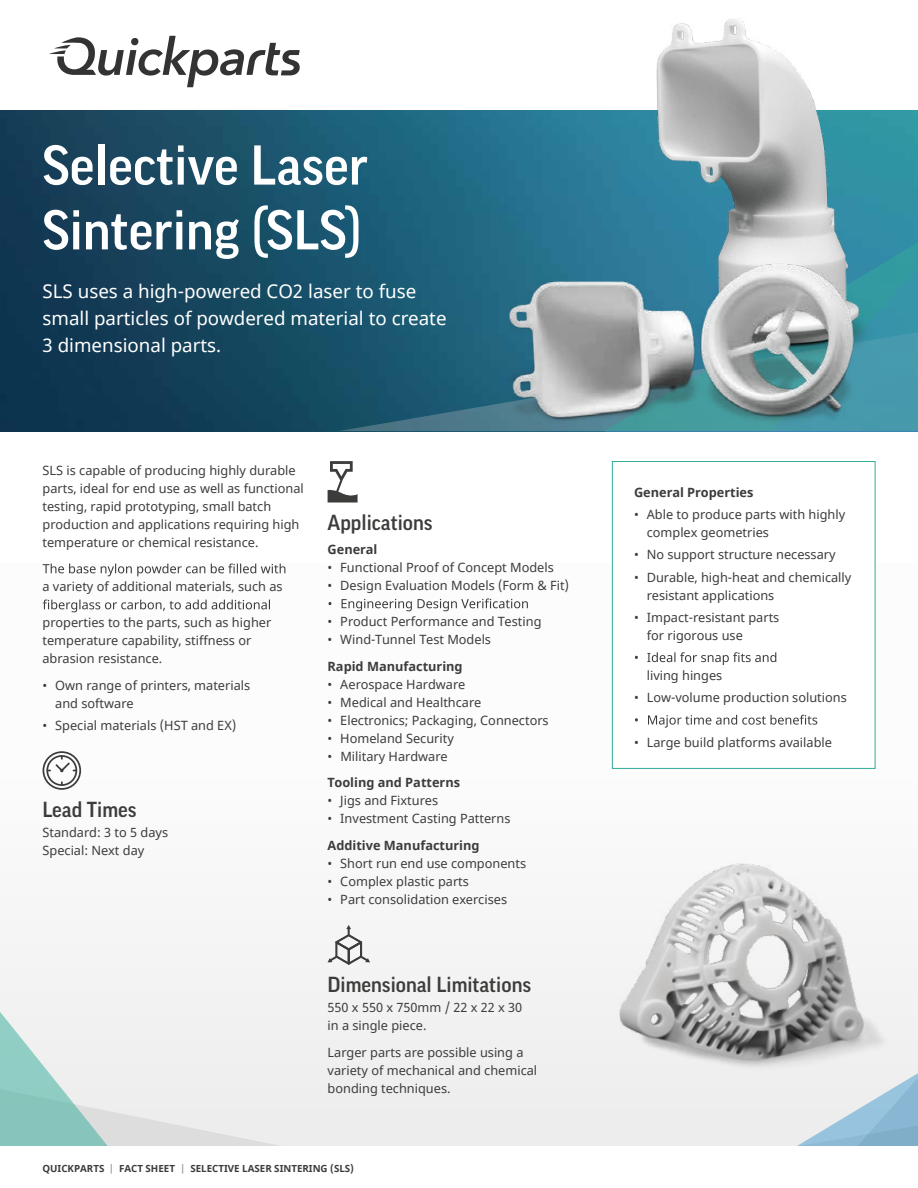
<style>
.page{position:relative;width:918px;height:1188px;background:#fff}
.page>*{position:absolute;margin:0;border:0;box-sizing:border-box;transform-origin:0 0}
.t1{font:500 54px/64.8px "Good Pro";color:#fff}
.t2{font:500 21px "Good Pro";color:#3c3c3b}
.t3{font:18.75px/27px "Noto Sans";color:#fff}
.t4{font:12.75px/18px "Noto Sans";color:#3c3c3b}
.t5{font:700 12.75px "Noto Sans";color:#3c3c3b}
.t6{font:700 9.75px "Noto Sans";color:#3c3c3b}
.s1{color:#9d9d9c}
</style>
<div class="page">
<div style="left:0;top:563px;width:918px;height:582px;background:#fbfbfb"></div>
<svg style="left:607px;top:1116px;width:311px;height:29px"></svg>
<img style="left:0;top:111px;width:598px;height:321px">
<svg style="left:338px;top:270px;width:146px;height:161px;background:#1e5b74"></svg>
<svg style="left:884px;top:388px;width:34px;height:44px"></svg>
<svg style="left:43px;top:564px;width:242px;height:12px"></svg>
<svg style="left:43px;top:600px;width:227px;height:12px"></svg>
<svg style="left:43px;top:751px;width:38px;height:39px"></svg>
<div style="left:612px;top:462px;width:263px;height:306px;background:#fff"></div>
<svg style="left:647px;top:652px;width:129px;height:13px"></svg>
<svg style="left:648px;top:715px;width:169px;height:13px"></svg>
<div style="left:612px;top:461px;width:263px;height:308px;border:1px solid #31ac99"></div>
<svg style="left:328px;top:461px;width:30px;height:42px"></svg>
<svg style="left:342px;top:598px;width:186px;height:13px"></svg>
<svg style="left:0;top:925px;width:439px;height:220px"></svg>
<img style="left:579px;top:863px;width:339px;height:253px">
<img style="left:598px;top:18px;width:320px;height:370px">
<img style="left:484px;top:247px;width:400px;height:185px">
<svg style="left:49px;top:36px;width:251px;height:51px"></svg>
<h1 class="t1" style="left:43px;top:133px;width:327px">Selective Laser<br>Sintering (SLS)</h1>
<h3 class="t3" style="left:42px;top:278px;width:406px">SLS uses a high-powered CO2 laser to fuse small particles of powdered material to create<br>3 dimensional parts.</h3>
<p class="t4" style="left:43px;top:462px;width:263px">SLS is capable of producing highly durable parts, ideal for end use as well as functional testing, rapid prototyping, small batch production and applications requiring high temperature or chemical resistance.</p>
<p class="t4" style="left:43px;top:578px;width:242px">a variety of additional materials, such as</p>
<p class="t4" style="left:43px;top:614px;width:230px">properties to the parts, such as higher temperature capability, stiffness or abrasion resistance.</p>
<p class="t4" style="left:55px;top:677px;width:197px;text-indent:-13px">• Own range of printers, materials and software</p>
<p class="t4" style="left:43px;top:717px;width:195px">• Special materials (HST and EX)</p>
<h2 class="t2" style="left:43px;top:798px;width:96px">Lead Times</h2>
<p class="t4" style="left:43px;top:824px;width:127px">Standard: 3 to 5 days<br>Special: Next day</p>
<h2 class="t2" style="left:328px;top:510px;width:106px">Applications</h2>
<p class="t5" style="left:328px;top:541px;width:51px">General</p>
<p class="t4" style="left:328px;top:559px;width:228px">• Functional Proof of Concept Models</p>
<p class="t4" style="left:328px;top:577px;width:243px">• Design Evaluation Models (Form &amp; Fit)</p>
<p class="t4" style="left:328px;top:613px;width:215px">• Product Performance and Testing</p>
<p class="t4" style="left:328px;top:631px;width:165px">• Wind-Tunnel Test Models</p>
<p class="t5" style="left:328px;top:657px;width:137px">Rapid Manufacturing</p>
<p class="t4" style="left:328px;top:676px;width:139px">• Aerospace Hardware</p>
<p class="t4" style="left:328px;top:694px;width:155px">• Medical and Healthcare</p>
<p class="t4" style="left:328px;top:712px;width:223px">• Electronics; Packaging, Connectors</p>
<p class="t4" style="left:328px;top:730px;width:128px">• Homeland Security</p>
<p class="t4" style="left:328px;top:748px;width:122px">• Military Hardware</p>
<p class="t5" style="left:328px;top:774px;width:134px">Tooling and Patterns</p>
<p class="t4" style="left:328px;top:792px;width:112px">• Jigs and Fixtures</p>
<p class="t4" style="left:328px;top:810px;width:185px">• Investment Casting Patterns</p>
<p class="t5" style="left:328px;top:836px;width:154px">Additive Manufacturing</p>
<p class="t4" style="left:328px;top:855px;width:200px">• Short run end use components</p>
<p class="t4" style="left:328px;top:873px;width:143px">• Complex plastic parts</p>
<p class="t4" style="left:328px;top:891px;width:181px">• Part consolidation exercises</p>
<h2 class="t2" style="left:328px;top:973px;width:205px">Dimensional Limitations</h2>
<p class="t4" style="left:328px;top:999px;width:196px">550 x 550 x 750mm / 22 x 22 x 30 in a single piece.</p>
<p class="t4" style="left:328px;top:1044px;width:211px">Larger parts are possible using a variety of mechanical and chemical bonding techniques.</p>
<p class="t6" style="left:43px;top:1162px;width:313px">QUICKPARTS <span class="s1">|</span> FACT SHEET <span class="s1">|</span> SELECTIVE LASER SINTERING (SLS)</p>
<p class="t5" style="left:634px;top:483px;width:121px">General Properties</p>
<p class="t4" style="left:647px;top:506px;width:200px;text-indent:-13px">• Able to produce parts with highly complex geometries</p>
<p class="t4" style="left:634px;top:546px;width:203px">• No support structure necessary</p>
<p class="t4" style="left:647px;top:568px;width:206px;text-indent:-13px">• Durable, high-heat and chemically resistant applications</p>
<p class="t4" style="left:647px;top:609px;width:134px;text-indent:-13px">• Impact-resistant parts for rigorous use</p>
<p class="t4" style="left:647px;top:667px;width:77px">living hinges</p>
<p class="t4" style="left:634px;top:689px;width:214px">• Low-volume production solutions</p>
<p class="t4" style="left:634px;top:734px;width:200px">• Large build platforms available</p>
</div>
